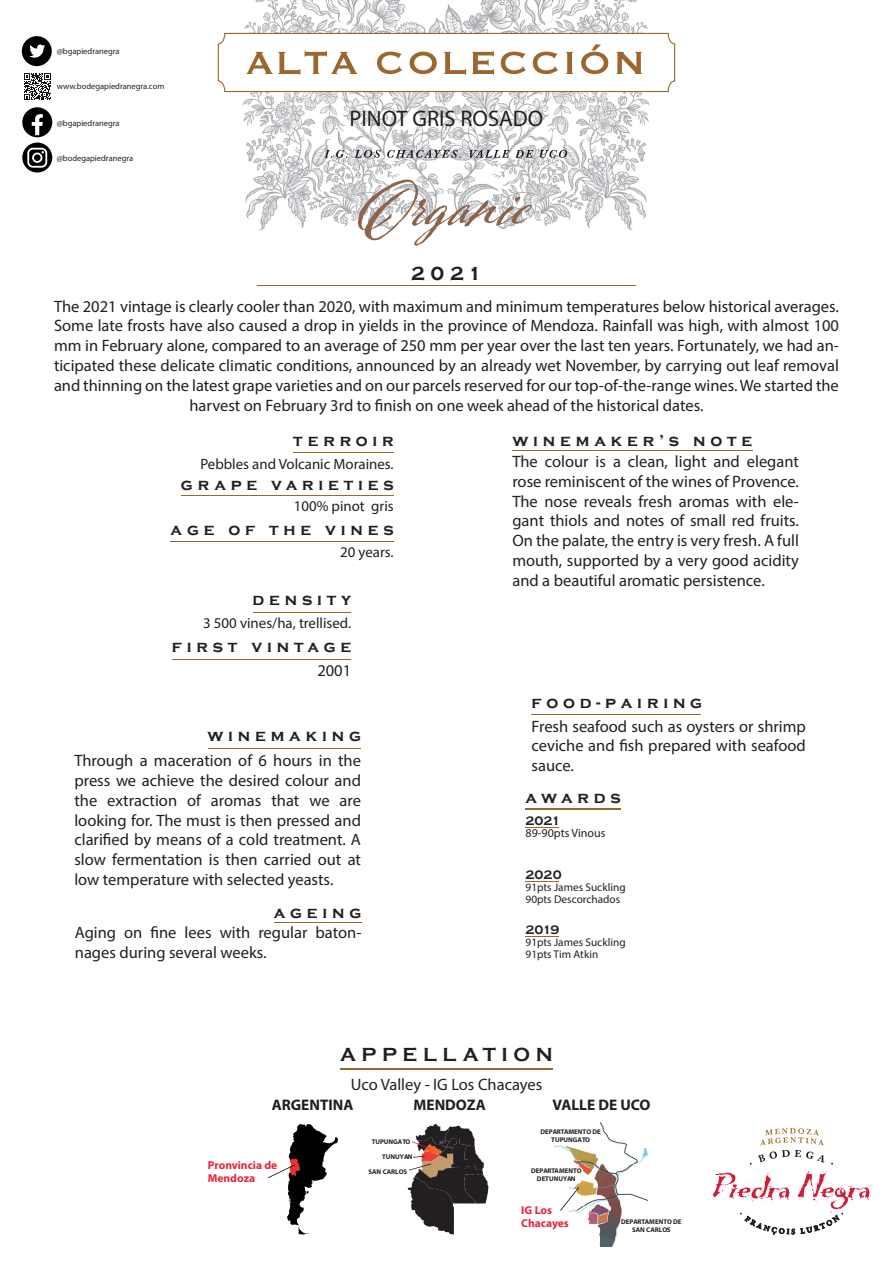
<style>
.page{position:relative;width:893px;height:1263px;background:#fff}
.page>*{position:absolute;margin:0;border:0;box-sizing:border-box;transform-origin:0 0}
.t1{font:22.5px "Myriad Pro";color:#231f20}
.t2{font:700 19.5px "Copperplate Gothic";letter-spacing:.29em;color:#231f20}
.t3{font:700 16.8px "Copperplate Gothic";letter-spacing:.29em;color:#231f20}
.t4{font:16.5px/19.8px "Myriad Pro";color:#231f20;text-align:justify}
.t5{font:700 15.3px "Myriad Pro";color:#231f20}
.t6{font:14.85px "Myriad Pro";color:#231f20}
.t7{font:700 12.6px "Copperplate Gothic";color:#231f20}
.t8{font:12px "Myriad Pro";color:#231f20}
.t9{font:700 11.55px/13.8px "Myriad Pro";color:#e7253f}
.t10{font:11.25px "Myriad Pro";color:#231f20}
.t11{font:8.4px "Myriad Pro";color:#231f20}
.t12{font:700 6.75px/8.1px "Myriad Pro";color:#231f20;text-align:center}
</style>
<div class="page">
<img style="left:554px;top:1123px;width:94px;height:124px">
<svg style="left:268px;top:1123px;width:70px;height:112px"></svg>
<svg style="left:560px;top:1187px;width:19px;height:24px"></svg>
<svg style="left:408px;top:1123px;width:80px;height:112px"></svg>
<svg style="left:713px;top:1128px;width:158px;height:107px"></svg>
<svg style="left:22px;top:143px;width:30px;height:30px"></svg>
<svg style="left:27px;top:148px;width:20px;height:20px"></svg>
<div style="left:22px;top:107px;width:30px;height:30px;background:#000001;border-radius:15px"></div>
<svg style="left:32px;top:114px;width:11px;height:21px"></svg>
<svg style="left:24px;top:73px;width:27px;height:27px"></svg>
<div style="left:22px;top:36px;width:30px;height:30px;background:#000001;border-radius:50%"></div>
<svg style="left:29px;top:45px;width:16px;height:13px"></svg>
<img style="left:231px;top:0;width:429px;height:230px">
<svg style="left:218px;top:33px;width:457px;height:59px"></svg>
<svg style="left:358px;top:179px;width:174px;height:67px"></svg>
<svg style="left:325px;top:150px;width:22px;height:8px"></svg>
<svg style="left:355px;top:150px;width:26px;height:8px"></svg>
<svg style="left:387px;top:150px;width:74px;height:8px"></svg>
<svg style="left:470px;top:150px;width:39px;height:8px"></svg>
<svg style="left:515px;top:150px;width:18px;height:8px"></svg>
<svg style="left:540px;top:150px;width:27px;height:8px"></svg>
<hr style="left:257px;top:285px;width:379px;height:1px;background:#9c672f">
<hr style="left:526px;top:827px;width:33px;height:1px;background:#9c672f">
<hr style="left:526px;top:881px;width:33px;height:1px;background:#9c672f">
<hr style="left:526px;top:936px;width:33px;height:1px;background:#9c672f">
<hr style="left:526px;top:808px;width:95px;height:2px;background:#9c672f">
<hr style="left:254px;top:612px;width:97px;height:1px;background:#9c672f">
<hr style="left:274px;top:922px;width:87px;height:1px;background:#9c672f">
<hr style="left:293px;top:452px;width:101px;height:1px;background:#9c672f">
<hr style="left:170px;top:541px;width:224px;height:1px;background:#9c672f">
<hr style="left:173px;top:659px;width:178px;height:1px;background:#9c672f">
<hr style="left:182px;top:495px;width:212px;height:1px;background:#9c672f">
<hr style="left:531px;top:714px;width:170px;height:1px;background:#9c672f">
<hr style="left:208px;top:748px;width:153px;height:1px;background:#9c672f">
<hr style="left:512px;top:450px;width:241px;height:1px;background:#9c672f">
<hr style="left:340px;top:1069px;width:212px;height:1px;background:#9c672f">
<p class="t11" style="left:57px;top:46px;width:64px">@bgapiedranegra</p>
<p class="t11" style="left:57px;top:81px;width:109px">www.bodegapiedranegra.com</p>
<p class="t11" style="left:57px;top:118px;width:64px">@bgapiedranegra</p>
<p class="t11" style="left:57px;top:153px;width:78px">@bodegapiedranegra</p>
<p class="t1" style="left:349px;top:105px;width:195px">PINOT GRIS ROSADO</p>
<p class="t2" style="left:411px;top:263px;width:72px">2021</p>
<p class="t4" style="left:54px;top:296px;width:787px;text-align:center">The 2021 vintage is clearly cooler than 2020, with maximum and minimum temperatures below historical averages.<br>Some late frosts have also caused a drop in yields in the province of Mendoza. Rainfall was high, with almost 100 mm in February alone, compared to an average of 250 mm per year over the last ten years. Fortunately, we had an&shy;ticipated these delicate climatic conditions, announced by an already wet November, by carrying out leaf removal and thinning on the latest grape varieties and on our parcels reserved for our top-of-the-range wines. We started the harvest on February 3rd to finish on one week ahead of the historical dates.</p>
<p class="t3" style="left:293px;top:431px;width:102px">terroir</p>
<p class="t6" style="left:200px;top:454px;width:195px">Pebbles and Volcanic Moraines.</p>
<p class="t3" style="left:181px;top:476px;width:214px">grape varieties</p>
<p class="t6" style="left:294px;top:497px;width:101px">100% pinot gris</p>
<p class="t3" style="left:171px;top:520px;width:225px">age of the vines</p>
<p class="t6" style="left:340px;top:543px;width:55px">20 years.</p>
<p class="t3" style="left:253px;top:590px;width:100px">density</p>
<p class="t6" style="left:203px;top:614px;width:150px">3 500 vines/ha, trellised.</p>
<p class="t3" style="left:172px;top:637px;width:181px">first vintage</p>
<p class="t4" style="left:317px;top:661px;width:35px">2001</p>
<p class="t3" style="left:207px;top:726px;width:155px">winemaking</p>
<p class="t4" style="left:74px;top:750px;width:288px">Through a maceration of 6 hours in the press we achieve the desired colour and the extraction of aromas that we are looking for. The must is then pressed and clarified by means of a cold treatment. A slow fermentation is then carried out at low temperature with selected yeasts.</p>
<p class="t3" style="left:274px;top:903px;width:89px">ageing</p>
<p class="t4" style="left:75px;top:923px;width:288px">Aging on fine lees with regular baton&shy;nages during several weeks.</p>
<p class="t3" style="left:512px;top:431px;width:241px">winemaker’s note</p>
<p class="t4" style="left:512px;top:451px;width:288px">The colour is a clean, light and elegant rose reminiscent of the wines of Provence.<br>The nose reveals fresh aromas with ele&shy;gant thiols and notes of small red fruits.<br>On the palate, the entry is very fresh. A full mouth, supported by a very good acidity and a beautiful aromatic persistence.</p>
<p class="t3" style="left:531px;top:693px;width:172px">food-pairing</p>
<p class="t4" style="left:531px;top:716px;width:276px">Fresh seafood such as oysters or shrimp ceviche and fish prepared with seafood sauce.</p>
<p class="t3" style="left:526px;top:788px;width:97px">awards</p>
<p class="t7" style="left:526px;top:814px;width:36px">2021</p>
<p class="t8" style="left:526px;top:826px;width:81px">89-90pts Vinous</p>
<p class="t7" style="left:526px;top:868px;width:38px">2020</p>
<p class="t10" style="left:526px;top:880px;width:102px">91pts James Suckling</p>
<p class="t10" style="left:526px;top:892px;width:96px">90pts Descorchados</p>
<p class="t7" style="left:526px;top:923px;width:36px">2019</p>
<p class="t10" style="left:526px;top:935px;width:102px">91pts James Suckling</p>
<p class="t10" style="left:526px;top:947px;width:74px">91pts Tim Atkin</p>
<p class="t2" style="left:340px;top:1044px;width:214px">APPELLATION</p>
<p class="t4" style="left:351px;top:1074px;width:193px">Uco Valley - IG Los Chacayes</p>
<p class="t5" style="left:272px;top:1094px;width:83px">ARGENTINA</p>
<p class="t5" style="left:552px;top:1094px;width:99px">VALLE DE UCO</p>
<p class="t5" style="left:414px;top:1094px;width:74px">MENDOZA</p>
<p class="t9" style="left:208px;top:1157px;width:71px">Pronvincia de<br>Mendoza</p>
<p class="t12" style="left:372px;top:1137px;width:40px">TUPUNGATO</p>
<p class="t12" style="left:382px;top:1152px;width:32px">TUNUYAN</p>
<p class="t12" style="left:368px;top:1167px;width:40px">SAN CARLOS</p>
<p class="t12" style="left:540px;top:1128px;width:62px">DEPARTAMENTO DE<br>TUPUNGATO</p>
<p class="t12" style="left:531px;top:1166px;width:52px">DEPARTAMENTO<br>DETUNUYAN</p>
<p class="t9" style="left:521px;top:1202px;width:49px">IG Los<br>Chacayes</p>
<p class="t12" style="left:621px;top:1217px;width:62px">DEPARTAMENTO DE<br>SAN CARLOS</p>
</div>
